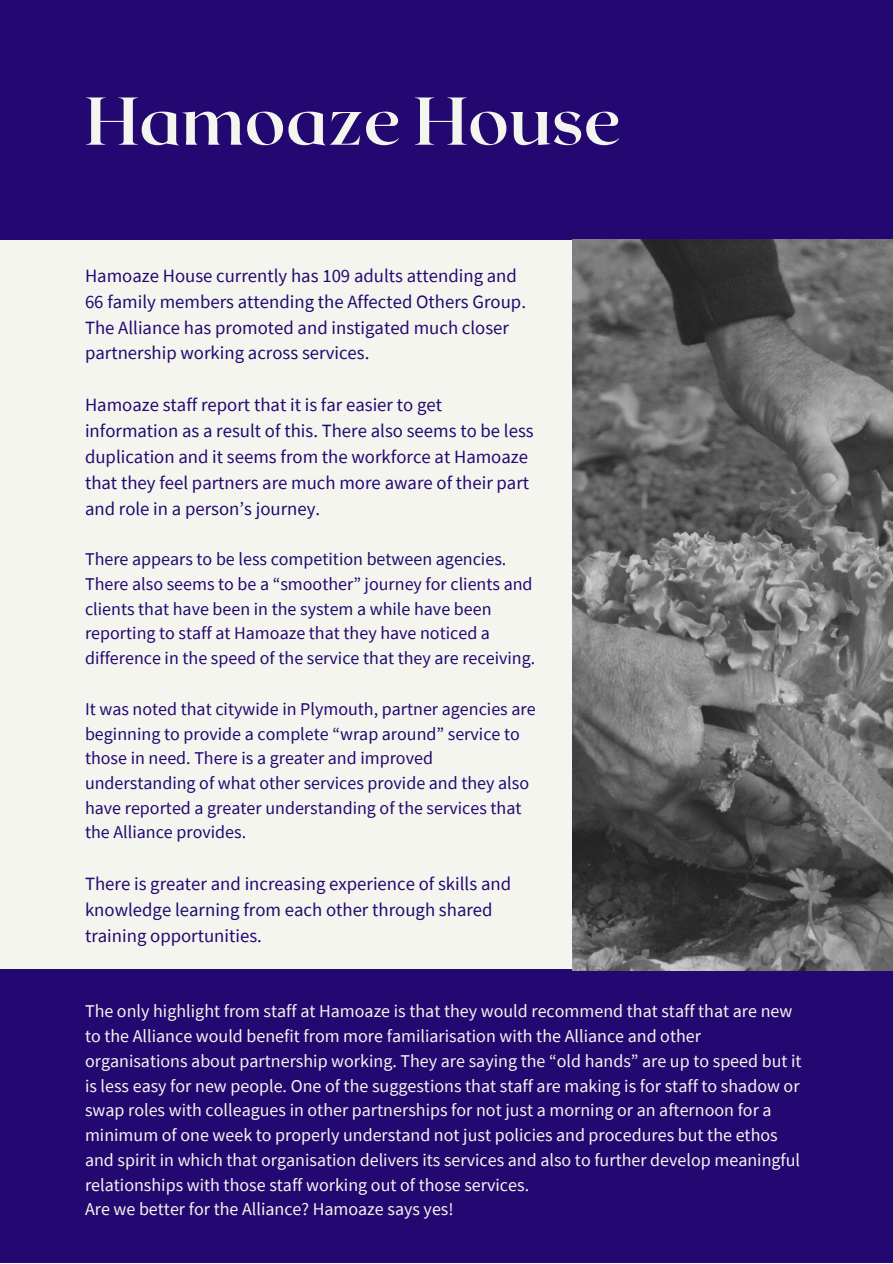
<style>
.page{position:relative;width:893px;height:1264px;background:#fff}
.page>*{position:absolute;margin:0;border:0;box-sizing:border-box;transform-origin:0 0}
.t1{font:700 67.5px "Roxborough CF";color:#f5f5ef}
.t2{font:18.75px/25.8px "Source Sans Pro";color:#230871}
.t3{font:18px/24.8px "Source Sans Pro";color:#f5f5ef}
.t4{font:18px/24.8px "Source Sans Pro";color:#230871}
</style>
<div class="page">
<div style="left:0;top:0;width:892px;height:311px;background:#230871"></div>
<div style="left:0;top:953px;width:892px;height:309px;background:#230871"></div>
<div style="left:0;top:240px;width:582px;height:729px;background:#f5f5ef"></div>
<img style="left:572px;top:240px;width:320px;height:730px">
<p class="t1" style="left:85px;top:77px;width:537px">Hamoaze House</p>
<p class="t2" style="left:85px;top:262px;width:442px">Hamoaze House currently has 109 adults attending and 66 family members attending the Affected Others Group.<br>The Alliance has promoted and instigated much closer partnership working across services.</p>
<p class="t2" style="left:85px;top:391px;width:450px">Hamoaze staff report that it is far easier to get information as a result of this. There also seems to be less duplication and it seems from the workforce at Hamoaze that they feel partners are much more aware of their part and role in a person’s journey.</p>
<p class="t4" style="left:85px;top:546px;width:452px">There appears to be less competition between agencies.<br>There also seems to be a “smoother” journey for clients and clients that have been in the system a while have been reporting to staff at Hamoaze that they have noticed a difference in the speed of the service that they are receiving.</p>
<p class="t4" style="left:85px;top:696px;width:452px">It was noted that citywide in Plymouth, partner agencies are beginning to provide a complete “wrap around” service to those in need. There is a greater and improved understanding of what other services provide and they also have reported a greater understanding of the services that the Alliance provides.</p>
<p class="t2" style="left:85px;top:870px;width:427px">There is greater and increasing experience of skills and knowledge learning from each other through shared training opportunities.</p>
<p class="t3" style="left:85px;top:998px;width:718px">The only highlight from staff at Hamoaze is that they would recommend that staff that are new to the Alliance would benefit from more familiarisation with the Alliance and other organisations about partnership working. They are saying the “old hands” are up to speed but it is less easy for new people. One of the suggestions that staff are making is for staff to shadow or swap roles with colleagues in other partnerships for not just a morning or an afternoon for a minimum of one week to properly understand not just policies and procedures but the ethos and spirit in which that organisation delivers its services and also to further develop meaningful relationships with those staff working out of those services.</p>
<p class="t3" style="left:85px;top:1196px;width:370px">Are we better for the Alliance? Hamoaze says yes!</p>
</div>
